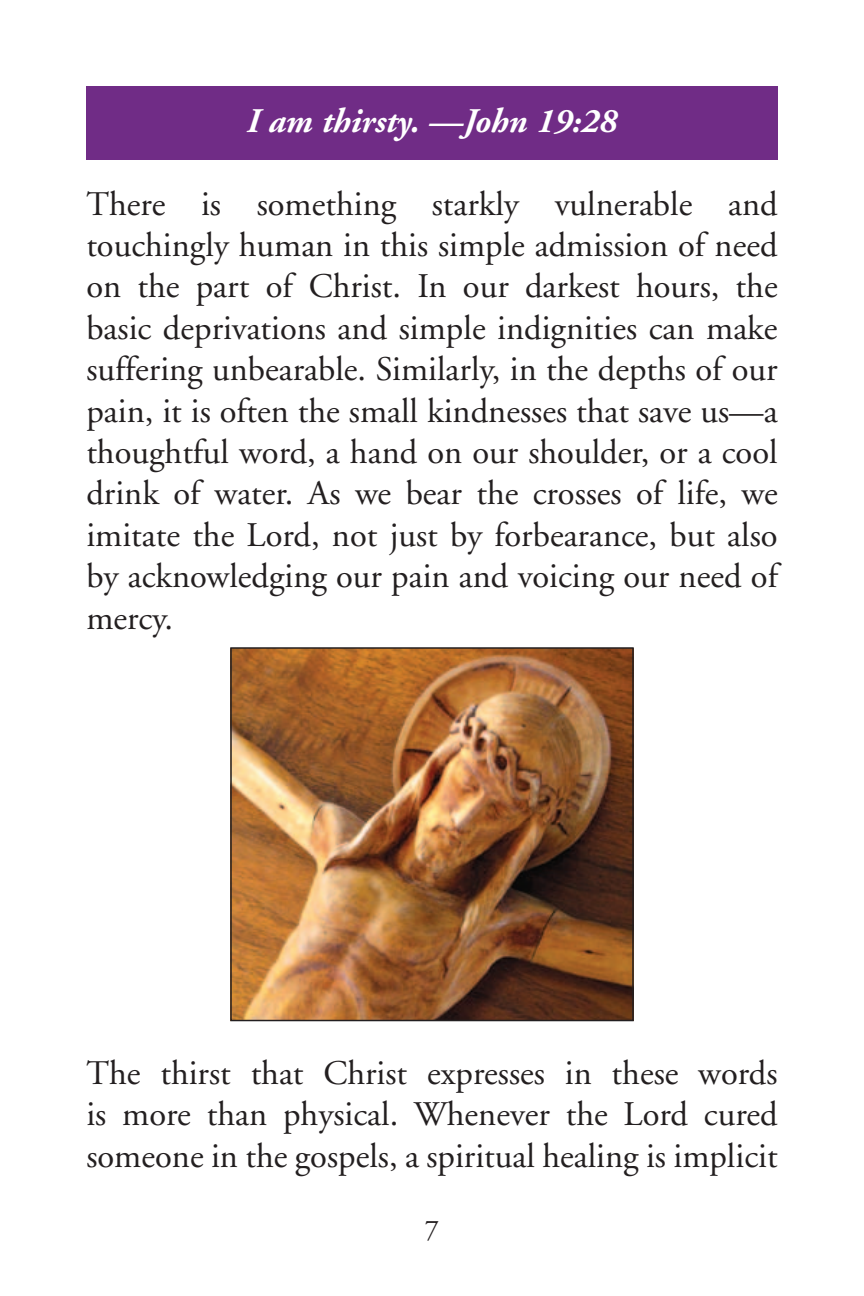
<style>
.page{position:relative;width:864px;height:1296px;background:#fff}
.page>*{position:absolute;margin:0;border:0;box-sizing:border-box;transform-origin:0 0}
.t1{font:34.5px/41.4px "Adobe Garamond";color:#231f20;text-align:justify}
.head{font:italic 700 34.5px "Adobe Garamond";color:#fff}
.t2{font:28.5px "Adobe Garamond";color:#231f20}
</style>
<div class="page">
<div style="left:86px;top:86px;width:692px;height:74px;background:#702c86"></div>
<img style="left:233px;top:650px;width:398px;height:368px">
<div style="left:230px;top:647px;width:404px;height:374px;border:2px solid #231f20"></div>
<p class="head" style="left:247px;top:102px;width:372px">I am thirsty. —John 19:28</p>
<p class="t1" style="left:86px;top:184px;width:693px">There is something starkly vulnerable and touchingly human in this simple admission of need on the part of Christ. In our darkest hours, the basic deprivations and simple indignities can make suffering unbearable. Similarly, in the depths of our pain, it is often the small kindnesses that save us—a thoughtful word, a hand on our shoulder, or a cool drink of water. As we bear the crosses of life, we imitate the Lord, not just by forbearance, but also by acknowledging our pain and voicing our need of mercy.</p>
<p class="t1" style="left:86px;top:1053px;width:693px">The thirst that Christ expresses in these words is more than physical. Whenever the Lord cured someone in the gospels, a spiritual healing is implicit</p>
<p class="t2" style="left:425px;top:1215px;width:16px">7</p>
</div>
